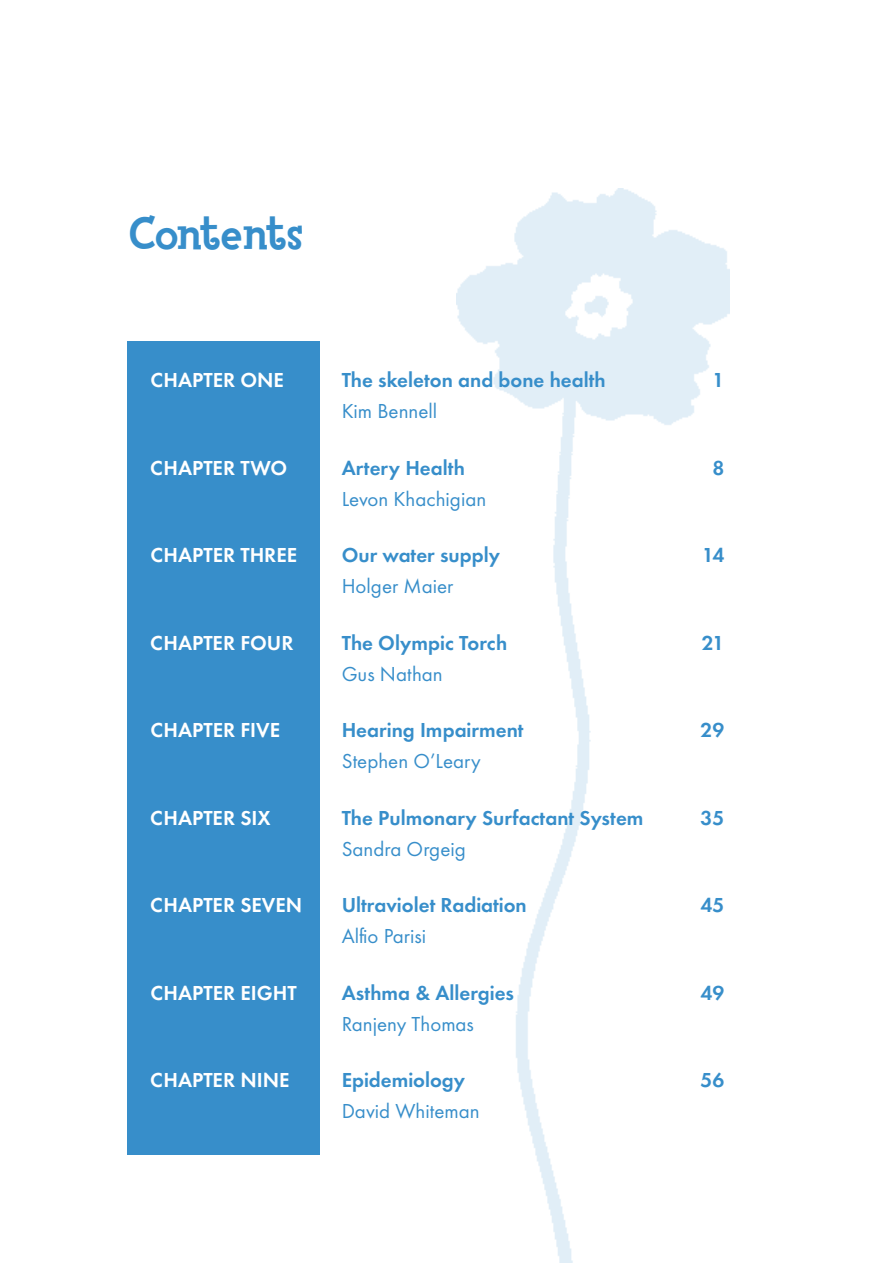
<style>
.page{position:relative;width:893px;height:1263px;background:#fff}
.page>*{position:absolute;margin:0;border:0;box-sizing:border-box;transform-origin:0 0}
.t1{font:800 48px "Fink";letter-spacing:-.02em;color:#378eca}
.t2{font:700 21px "Function";color:#378eca}
.t3{font:21px "Function";color:#378eca}
.t4{font:700 21px "Function";color:#fff}
</style>
<div class="page">
<img style="left:456px;top:189px;width:274px;height:1074px">
<div style="left:128px;top:342px;width:192px;height:813px;background:#378eca"></div>
<h1 class="t1" style="left:129px;top:204px;width:176px">Contents</h1>
<p class="t4" style="left:150px;top:368px;width:135px">CHAPTER ONE</p>
<p class="t2" style="left:342px;top:368px;width:266px">The skeleton and bone health</p>
<p class="t2" style="left:712px;top:368px;width:13px">1</p>
<p class="t3" style="left:342px;top:399px;width:97px">Kim Bennell</p>
<p class="t4" style="left:150px;top:455px;width:138px">CHAPTER TWO</p>
<p class="t2" style="left:342px;top:455px;width:125px">Artery Health</p>
<p class="t2" style="left:712px;top:455px;width:13px">8</p>
<p class="t3" style="left:342px;top:487px;width:146px">Levon Khachigian</p>
<p class="t4" style="left:150px;top:543px;width:148px">CHAPTER THREE</p>
<p class="t2" style="left:342px;top:543px;width:160px">Our water supply</p>
<p class="t2" style="left:702px;top:543px;width:24px">14</p>
<p class="t3" style="left:342px;top:574px;width:113px">Holger Maier</p>
<p class="t4" style="left:150px;top:630px;width:145px">CHAPTER FOUR</p>
<p class="t2" style="left:342px;top:630px;width:167px">The Olympic Torch</p>
<p class="t2" style="left:702px;top:630px;width:24px">21</p>
<p class="t3" style="left:342px;top:662px;width:103px">Gus Nathan</p>
<p class="t4" style="left:150px;top:718px;width:131px">CHAPTER FIVE</p>
<p class="t2" style="left:342px;top:718px;width:183px">Hearing Impairment</p>
<p class="t2" style="left:701px;top:718px;width:25px">29</p>
<p class="t3" style="left:342px;top:749px;width:141px">Stephen O’Leary</p>
<p class="t4" style="left:150px;top:805px;width:122px">CHAPTER SIX</p>
<p class="t2" style="left:342px;top:805px;width:303px">The Pulmonary Surfactant System</p>
<p class="t2" style="left:701px;top:805px;width:25px">35</p>
<p class="t3" style="left:342px;top:837px;width:126px">Sandra Orgeig</p>
<p class="t4" style="left:150px;top:893px;width:153px">CHAPTER SEVEN</p>
<p class="t2" style="left:342px;top:893px;width:187px">Ultraviolet Radiation</p>
<p class="t2" style="left:701px;top:893px;width:25px">45</p>
<p class="t3" style="left:342px;top:924px;width:86px">Alf io Parisi</p>
<p class="t4" style="left:150px;top:980px;width:148px">CHAPTER EIGHT</p>
<p class="t2" style="left:342px;top:980px;width:174px">Asthma &amp; Allergies</p>
<p class="t2" style="left:701px;top:980px;width:25px">49</p>
<p class="t3" style="left:342px;top:1012px;width:134px">Ranjeny Thomas</p>
<p class="t4" style="left:150px;top:1068px;width:141px">CHAPTER NINE</p>
<p class="t2" style="left:342px;top:1068px;width:125px">Epidemiology</p>
<p class="t2" style="left:701px;top:1068px;width:25px">56</p>
<p class="t3" style="left:342px;top:1099px;width:139px">David Whiteman</p>
</div>
